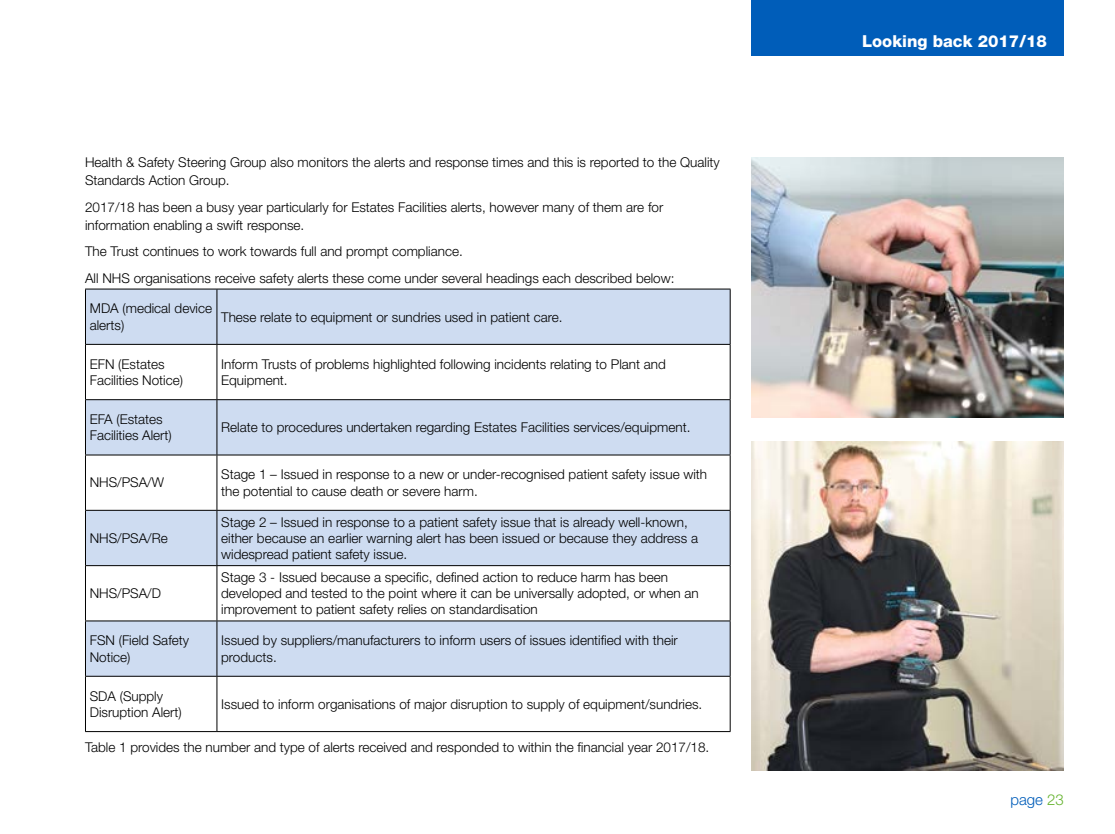
<style>
.page{position:relative;width:1115px;height:834px;background:#fff}
.page>*{position:absolute;margin:0;border:0;box-sizing:border-box;transform-origin:0 0}
.Top_of_right_Page_se{font:800 16.5px "Helvetica Neue LT Std";color:#fff}
.t1{font:300 15px "Helvetica Neue LT Std";color:#005db9}
.Table{font:300 13.5px/16.2px "Helvetica Neue LT Std";color:#000}
.Body{font:300 13.5px/18px "Helvetica Neue LT Std";color:#000}
.s1{color:#65b32e}
</style>
<div class="page">
<svg style="left:86px;top:289px;width:643px;height:386px;fill:#cedcf1"></svg>
<hr style="left:85px;top:288px;width:132px;height:1px;background:#000">
<hr style="left:85px;top:289px;width:1px;height:55px;background:#000">
<hr style="left:217px;top:288px;width:513px;height:1px;background:#000">
<hr style="left:216px;top:289px;width:1px;height:55px;background:#000">
<hr style="left:729px;top:289px;width:1px;height:55px;background:#000">
<hr style="left:85px;top:344px;width:132px;height:1px;background:#000">
<hr style="left:85px;top:345px;width:1px;height:54px;background:#000">
<hr style="left:217px;top:344px;width:513px;height:1px;background:#000">
<hr style="left:216px;top:345px;width:1px;height:54px;background:#000">
<hr style="left:729px;top:345px;width:1px;height:54px;background:#000">
<hr style="left:85px;top:399px;width:132px;height:1px;background:#000">
<hr style="left:85px;top:400px;width:1px;height:54px;background:#000">
<hr style="left:217px;top:399px;width:513px;height:1px;background:#000">
<hr style="left:216px;top:400px;width:1px;height:54px;background:#000">
<hr style="left:729px;top:400px;width:1px;height:54px;background:#000">
<hr style="left:85px;top:454px;width:132px;height:1px;background:#000">
<hr style="left:85px;top:455px;width:1px;height:55px;background:#000">
<hr style="left:217px;top:454px;width:513px;height:1px;background:#000">
<hr style="left:216px;top:455px;width:1px;height:55px;background:#000">
<hr style="left:729px;top:455px;width:1px;height:55px;background:#000">
<hr style="left:85px;top:510px;width:132px;height:1px;background:#000">
<hr style="left:85px;top:510px;width:1px;height:55px;background:#000">
<hr style="left:217px;top:510px;width:513px;height:1px;background:#000">
<hr style="left:216px;top:510px;width:1px;height:55px;background:#000">
<hr style="left:729px;top:510px;width:1px;height:55px;background:#000">
<hr style="left:85px;top:565px;width:132px;height:1px;background:#000">
<hr style="left:85px;top:566px;width:1px;height:54px;background:#000">
<hr style="left:217px;top:565px;width:513px;height:1px;background:#000">
<hr style="left:216px;top:566px;width:1px;height:54px;background:#000">
<hr style="left:729px;top:566px;width:1px;height:54px;background:#000">
<hr style="left:85px;top:620px;width:132px;height:1px;background:#000">
<hr style="left:85px;top:621px;width:1px;height:54px;background:#000">
<hr style="left:217px;top:620px;width:513px;height:1px;background:#000">
<hr style="left:216px;top:621px;width:1px;height:54px;background:#000">
<hr style="left:729px;top:621px;width:1px;height:54px;background:#000">
<hr style="left:85px;top:675px;width:132px;height:1px;background:#000">
<hr style="left:85px;top:676px;width:1px;height:55px;background:#000">
<hr style="left:217px;top:675px;width:513px;height:1px;background:#000">
<hr style="left:216px;top:676px;width:1px;height:55px;background:#000">
<hr style="left:729px;top:676px;width:1px;height:55px;background:#000">
<hr style="left:85px;top:731px;width:132px;height:1px;background:#000">
<hr style="left:217px;top:731px;width:513px;height:1px;background:#000">
<div style="left:751px;top:0;width:312px;height:55px;background:#005db9"></div>
<img style="left:751px;top:157px;width:312px;height:260px">
<img style="left:751px;top:441px;width:312px;height:329px">
<p class="Body" style="left:85px;top:153px;width:636px">Health &amp; Safety Steering Group also monitors the alerts and response times and this is reported to the Quality<br>Standards Action Group.</p>
<p class="Body" style="left:85px;top:197px;width:579px">2017/18 has been a busy year particularly for Estates Facilities alerts, however many of them are for information enabling a swift response.</p>
<p class="Body" style="left:85px;top:242px;width:379px">The Trust continues to work towards full and prompt compliance.</p>
<p class="Body" style="left:85px;top:268px;width:590px">All NHS organisations receive safety alerts these come under several headings each described below:</p>
<p class="Table" style="left:90px;top:300px;width:124px">MDA (medical device alerts)</p>
<p class="Table" style="left:221px;top:308px;width:343px">These relate to equipment or sundries used in patient care.</p>
<p class="Table" style="left:90px;top:355px;width:95px">EFN (Estates<br>Facilities Notice)</p>
<p class="Table" style="left:221px;top:355px;width:446px">Inform Trusts of problems highlighted following incidents relating to Plant and<br>Equipment.</p>
<p class="Table" style="left:90px;top:411px;width:84px">EFA (Estates<br>Facilities Alert)</p>
<p class="Table" style="left:221px;top:419px;width:470px">Relate to procedures undertaken regarding Estates Facilities services/equipment.</p>
<p class="Table" style="left:90px;top:474px;width:76px">NHS/PSA/W</p>
<p class="Table" style="left:221px;top:466px;width:487px">Stage 1 – Issued in response to a new or under-recognised patient safety issue with the potential to cause death or severe harm.</p>
<p class="Table" style="left:90px;top:529px;width:80px">NHS/PSA/Re</p>
<p class="Table" style="left:221px;top:513px;width:478px">Stage 2 – Issued in response to a patient safety issue that is already well-known, either because an earlier warning alert has been issued or because they address a widespread patient safety issue.</p>
<p class="Table" style="left:90px;top:585px;width:73px">NHS/PSA/D</p>
<p class="Table" style="left:221px;top:568px;width:479px">Stage 3 - Issued because a specific, defined action to reduce harm has been developed and tested to the point where it can be universally adopted, or when an improvement to patient safety relies on standardisation</p>
<p class="Table" style="left:90px;top:632px;width:101px">FSN (Field Safety<br>Notice)</p>
<p class="Table" style="left:221px;top:632px;width:458px">Issued by suppliers/manufacturers to inform users of issues identified with their products.</p>
<p class="Table" style="left:90px;top:687px;width:94px">SDA (Supply<br>Disruption Alert)</p>
<p class="Table" style="left:221px;top:695px;width:482px">Issued to inform organisations of major disruption to supply of equipment/sundries.</p>
<p class="Body" style="left:85px;top:738px;width:625px">Table 1 provides the number and type of alerts received and responded to within the financial year 2017/18.</p>
<p class="Top_of_right_Page_se" style="left:861px;top:31px;width:186px">Looking back 2017/18</p>
<p class="t1" style="left:1010px;top:790px;width:55px">page <span class="s1">23</span></p>
</div>
